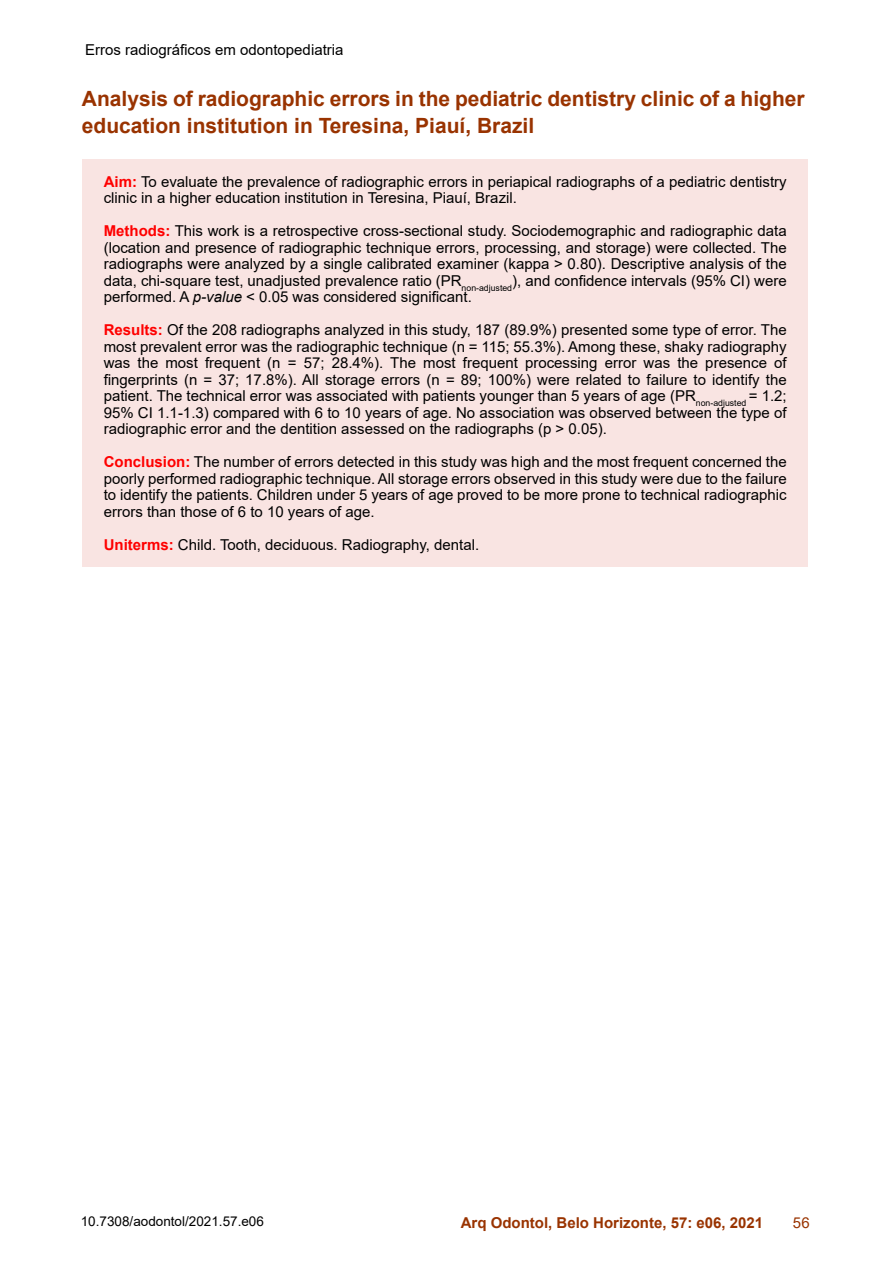
<style>
.page{position:relative;width:893px;height:1263px;background:#fff}
.page>*{position:absolute;margin:0;border:0;box-sizing:border-box;transform-origin:0 0}
.t1{font:700 21px/27px "Arial";color:#930}
.t2{font:15px/16.5px "Arial";color:#000;text-align:justify}
.t3{font:700 15px "Arial";color:#930}
.t4{font:15px "Arial";color:#930}
.t5{font:13.5px "Arial";color:#000}
.s1{font-weight:700;color:#f00}
.s2{font-style:italic}
</style>
<div class="page">
<div style="left:82px;top:159px;width:726px;height:408px;background:#f9e4e2"></div>
<p class="t2" style="left:85px;top:41px;width:260px">Erros radiográficos em odontopediatria</p>
<h1 class="t1" style="left:82px;top:85px;width:724px">Analysis of radiographic errors in the pediatric dentistry clinic of a higher education institution in Teresina, Piauí, Brazil</h1>
<p class="t2" style="left:104px;top:173px;width:684px"><span class="s1">Aim:</span> To evaluate the prevalence of radiographic errors in periapical radiographs of a pediatric dentistry clinic in a higher education institution in Teresina, Piauí, Brazil.</p>
<p class="t2" style="left:104px;top:223px;width:684px"><span class="s1">Methods:</span> This work is a retrospective cross-sectional study. Sociodemographic and radiographic data (location and presence of radiographic technique errors, processing, and storage) were collected. The radiographs were analyzed by a single calibrated examiner (kappa &gt; 0.80). Descriptive analysis of the data, chi-square test, unadjusted prevalence ratio (PR<sub>non-adjusted</sub>), and confidence intervals (95% CI) were performed. A <span class="s2">p-value</span> &lt; 0.05 was considered significant.</p>
<p class="t2" style="left:104px;top:322px;width:684px"><span class="s1">Results:</span> Of the 208 radiographs analyzed in this study, 187 (89.9%) presented some type of error. The most prevalent error was the radiographic technique (n = 115; 55.3%). Among these, shaky radiography was the most frequent (n = 57; 28.4%). The most frequent processing error was the presence of fingerprints (n = 37; 17.8%). All storage errors (n = 89; 100%) were related to failure to identify the patient. The technical error was associated with patients younger than 5 years of age (PR<sub>non-adjusted</sub> = 1.2; 95% CI 1.1-1.3) compared with 6 to 10 years of age. No association was observed between the type of radiographic error and the dentition assessed on the radiographs (p &gt; 0.05).</p>
<p class="t2" style="left:104px;top:454px;width:684px"><span class="s1">Conclusion:</span> The number of errors detected in this study was high and the most frequent concerned the poorly performed radiographic technique. All storage errors observed in this study were due to the failure to identify the patients. Children under 5 years of age proved to be more prone to technical radiographic errors than those of 6 to 10 years of age.</p>
<p class="t2" style="left:104px;top:536px;width:377px"><span class="s1">Uniterms:</span> Child. Tooth, deciduous. Radiography, dental.</p>
<p class="t5" style="left:81px;top:1212px;width:185px">10.7308/aodontol/2021.57.e06</p>
<p class="t3" style="left:461px;top:1212px;width:304px">Arq Odontol, Belo Horizonte, 57: e06, 2021</p>
<p class="t4" style="left:793px;top:1212px;width:18px">56</p>
</div>
